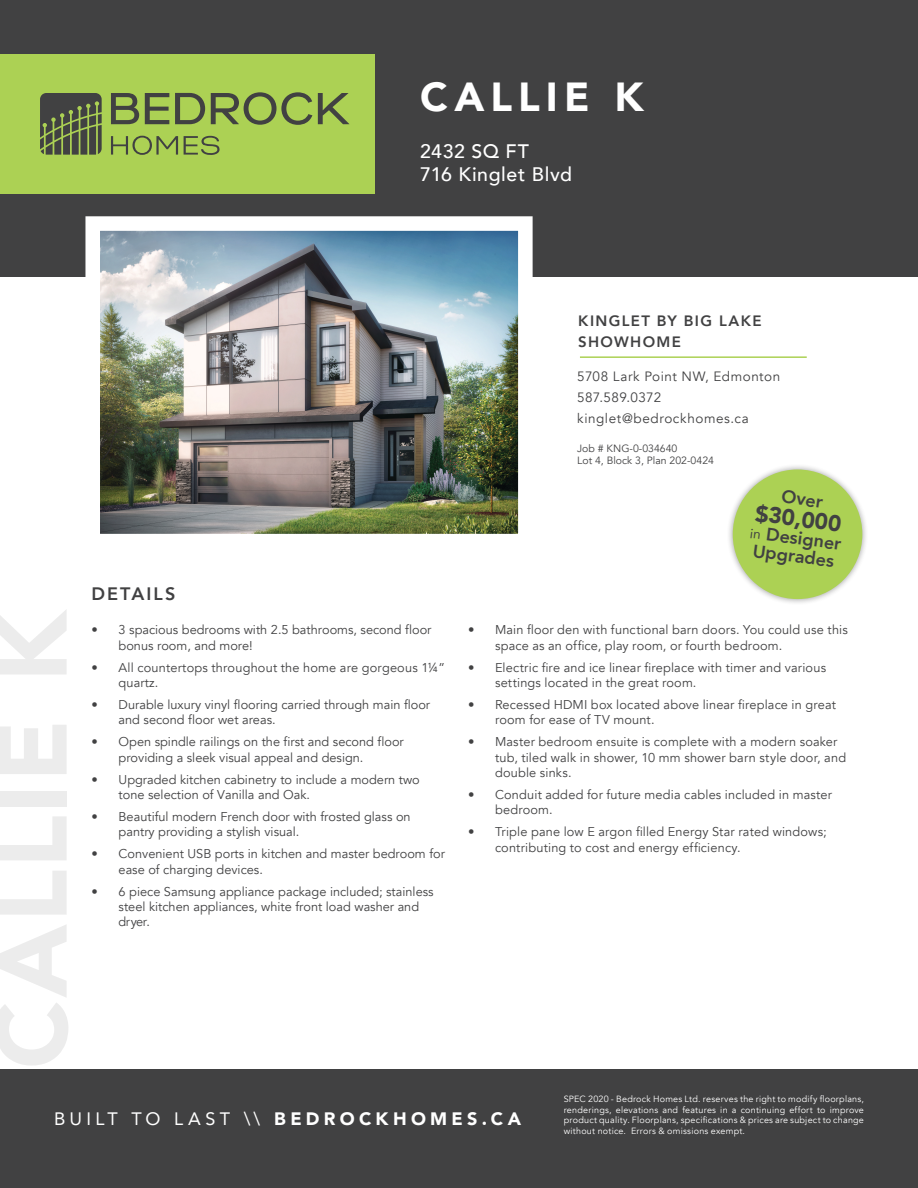
<style>
.page{position:relative;width:918px;height:1188px;background:#414142}
.page>*{position:absolute;margin:0;border:0;box-sizing:border-box;transform-origin:0 0}
.t1{font:900 40.5px "Avenir";letter-spacing:.15em;color:#fff}
.t2{font:900 22.5px "Avenir";color:#414142}
.t3{font:500 19.5px "Avenir";letter-spacing:.03em;color:#fff}
.t4{font:800 18px/18px "Avenir";letter-spacing:.11em;color:#414142}
.t5{font:900 18px "Avenir";letter-spacing:.24em;color:#fff}
.t6{font:800 15px "Avenir";letter-spacing:.09em;color:#414142}
.t7{font:13.5px "Avenir";letter-spacing:.04em;color:#414142}
.t8{font:12.75px/15.3px "Avenir";color:#414142}
.t9{font:10.5px "Avenir";color:#414142}
.t10{font:9px/10.8px "Avenir";letter-spacing:.025em;color:#fff;text-align:justify}
.s1{font-weight:400;font-size:13.5px}
.s2{font-weight:400}
</style>
<div class="page">
<div style="left:0;top:278px;width:918px;height:791px;background:#fff"></div>
<img style="left:101px;top:232px;width:416px;height:300px">
<div style="left:85px;top:216px;width:448px;height:332px;border:15px solid #fff"></div>
<hr style="left:580px;top:356px;width:227px;height:2px;background:#acd154">
<div style="left:727px;top:464px;width:141px;height:141px;background:#414142;opacity:.48"></div>
<div style="left:733px;top:469px;width:129px;height:130px;background:#acd154;border-radius:50%"></div>
<div style="left:0;top:54px;width:374px;height:139px;background:#acd154"></div>
<svg style="left:40px;top:93px;width:62px;height:62px;background:#586045"></svg>
<svg style="left:111px;top:92px;width:238px;height:33px"></svg>
<svg style="left:111px;top:136px;width:109px;height:19px"></svg>
<p class="t1" style="left:420px;top:62px;width:225px">CALLIE K</p>
<p class="t3" style="left:420px;top:134px;width:110px">2432 SQ FT</p>
<p class="t3" style="left:420px;top:158px;width:154px">716 Kinglet Blvd</p>
<p class="t6" style="left:578px;top:309px;width:185px">KINGLET BY BIG LAKE</p>
<p class="t6" style="left:578px;top:330px;width:104px">SHOWHOME</p>
<p class="t7" style="left:577px;top:368px;width:205px">5708 Lark Point NW, Edmonton</p>
<p class="t7" style="left:577px;top:389px;width:86px">587.589.0372</p>
<p class="t7" style="left:577px;top:410px;width:173px">kinglet@bedrockhomes.ca</p>
<h3 class="t4" style="left:92px;top:585px;width:85px">DETAILS</h3>
<p class="t8" style="left:119px;top:622px;width:314px;text-indent:-27px">• 3 spacious bedrooms with 2.5 bathrooms, second floor bonus room, and more!</p>
<p class="t8" style="left:119px;top:660px;width:328px;text-indent:-27px">• All countertops throughout the home are gorgeous 1¼” quartz.</p>
<p class="t8" style="left:119px;top:697px;width:313px;text-indent:-27px">• Durable luxury vinyl flooring carried through main floor and second floor wet areas.</p>
<p class="t8" style="left:119px;top:735px;width:287px;text-indent:-27px">• Open spindle railings on the first and second floor providing a sleek visual appeal and design.</p>
<p class="t8" style="left:119px;top:772px;width:303px;text-indent:-27px">• Upgraded kitchen cabinetry to include a modern two tone selection of Vanilla and Oak.</p>
<p class="t8" style="left:119px;top:809px;width:294px;text-indent:-27px">• Beautiful modern French door with frosted glass on pantry providing a stylish visual.</p>
<p class="t8" style="left:119px;top:847px;width:328px;text-indent:-27px">• Convenient USB ports in kitchen and master bedroom for ease of charging devices.</p>
<p class="t8" style="left:119px;top:884px;width:317px;text-indent:-27px">• 6 piece Samsung appliance package included; stainless steel kitchen appliances, white front load washer and dryer.</p>
<p class="t9" style="left:577px;top:442px;width:102px">Job # KNG-0-034640</p>
<p class="t9" style="left:577px;top:454px;width:138px">Lot 4, Block 3, Plan 202-0424</p>
<p class="t4" style="left:783px;top:487px;width:43px;rotate:8deg">Over</p>
<p class="t2" style="left:758px;top:493px;width:88px;rotate:8deg">$30,000</p>
<p class="t4" style="left:751px;top:523px;width:93px;rotate:7deg"><span class="s1">in</span> Designer<br>Upgrades</p>
<p class="t8" style="left:495px;top:622px;width:354px;text-indent:-27px">• Main floor den with functional barn doors. You could use this space as an office, play room, or fourth bedroom.</p>
<p class="t8" style="left:495px;top:660px;width:333px;text-indent:-27px">• Electric fire and ice linear fireplace with timer and various settings located in the great room.</p>
<p class="t8" style="left:495px;top:697px;width:342px;text-indent:-27px">• Recessed HDMI box located above linear fireplace in great room for ease of TV mount.</p>
<p class="t8" style="left:495px;top:735px;width:353px;text-indent:-27px">• Master bedroom ensuite is complete with a modern soaker tub, tiled walk in shower, 10 mm shower barn style door, and double sinks.</p>
<p class="t8" style="left:495px;top:787px;width:339px;text-indent:-27px">• Conduit added for future media cables included in master bedroom.</p>
<p class="t8" style="left:495px;top:825px;width:333px;text-indent:-27px">• Triple pane low E argon filled Energy Star rated windows; contributing to cost and energy efficiency.</p>
<h3 class="t5" style="left:54px;top:1104px;width:469px"><span class="s2">BUILT TO LAST \\</span> BEDROCKHOMES.CA</h3>
<p class="t10" style="left:564px;top:1093px;width:302px">SPEC 2020 - Bedrock Homes Ltd. reserves the right to modify floorplans, renderings, elevations and features in a continuing effort to improve product quality. Floorplans, specifications &amp; prices are subject to change without notice. Errors &amp; omissions exempt.</p>
</div>
